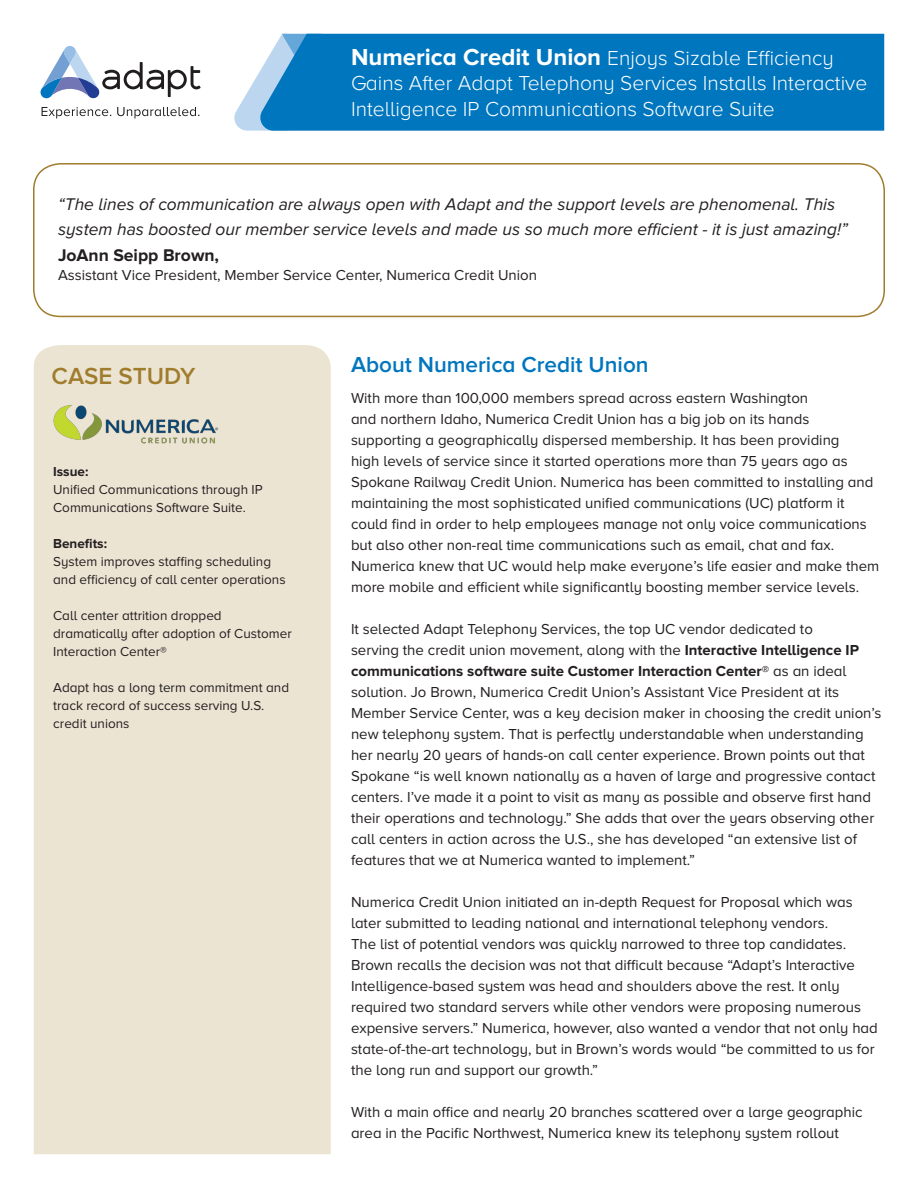
<style>
.page{position:relative;width:918px;height:1188px;background:#fff}
.page>*{position:absolute;margin:0;border:0;box-sizing:border-box;transform-origin:0 0}
.t1{font:600 24.15px "Proxima Nova A";color:#9f7d2d}
.t2{font:600 22.5px "Proxima Nova A";color:#0076be}
.t3{font:300 21px/25.5px "Proxima Nova A";color:#fff}
.t4{font:italic 17.55px/25.5px "Proxima Nova A";color:#231f20}
.t5{font:700 17.55px "Proxima Nova A";color:#231f20}
.t6{font:15px/21px "Proxima Nova A";color:#231f20}
.t7{font:13.5px/18px "Proxima Nova A";color:#231f20}
.t8{font:700 13.5px "Proxima Nova A";color:#231f20}
.s1{font-weight:700;font-size:24px}
.s2{font-weight:700}
</style>
<div class="page">
<div style="left:34px;top:345px;width:297px;height:809px;background:#ece4d3"></div>
<svg style="left:234px;top:71px;width:26px;height:60px"></svg>
<div style="left:260px;top:34px;width:624px;height:97px;background:#0076be"></div>
<svg style="left:40px;top:46px;width:161px;height:53px"></svg>
<svg style="left:42px;top:107px;width:158px;height:11px"></svg>
<div style="left:33px;top:163px;width:852px;height:154px;border:2px solid #9f7d2d;border-radius:26px"></div>
<img style="left:52px;top:404px;width:169px;height:42px">
<p class="t3" style="left:351px;top:45px;width:518px"><span class="s1">Numerica Credit Union</span> Enjoys Sizable Efficiency<br>Gains After Adapt Telephony Services Installs Interactive<br>Intelligence IP Communications Software Suite</p>
<p class="t4" style="left:58px;top:191px;width:791px">“The lines of communication are always open with Adapt and the support levels are phenomenal. This system has boosted our member service levels and made us so much more efficient - it is just amazing!”</p>
<p class="t5" style="left:58px;top:245px;width:163px">JoAnn Seipp Brown,</p>
<p class="t6" style="left:58px;top:264px;width:481px">Assistant Vice President, Member Service Center, Numerica Credit Union</p>
<p class="t1" style="left:52px;top:362px;width:146px">CASE STUDY</p>
<p class="t8" style="left:53px;top:464px;width:37px">Issue:</p>
<p class="t7" style="left:53px;top:480px;width:211px">Unified Communications through IP</p>
<p class="t7" style="left:53px;top:498px;width:194px">Communications Software Suite.</p>
<p class="t8" style="left:53px;top:536px;width:55px">Benefits:</p>
<p class="t7" style="left:53px;top:552px;width:234px">System improves staffing scheduling and efficiency of call center operations</p>
<p class="t7" style="left:53px;top:606px;width:240px">Call center attrition dropped dramatically after adoption of Customer<br>Interaction Center®</p>
<p class="t7" style="left:53px;top:678px;width:237px">Adapt has a long term commitment and track record of success serving U.S. credit unions</p>
<p class="t2" style="left:351px;top:351px;width:299px">About Numerica Credit Union</p>
<p class="t6" style="left:351px;top:388px;width:459px">With more than 100,000 members spread across eastern Washington</p>
<p class="t6" style="left:351px;top:409px;width:460px">and northern Idaho, Numerica Credit Union has a big job on its hands</p>
<p class="t6" style="left:351px;top:430px;width:490px">supporting a geographically dispersed membership. It has been providing</p>
<p class="t6" style="left:351px;top:451px;width:530px">high levels of service since it started operations more than 75 years ago as Spokane Railway Credit Union. Numerica has been committed to installing and maintaining the most sophisticated unified communications (UC) platform it could find in order to help employees manage not only voice communications but also other non-real time communications such as email, chat and fax.<br>Numerica knew that UC would help make everyone’s life easier and make them more mobile and efficient while significantly boosting member service levels.</p>
<p class="t6" style="left:351px;top:619px;width:532px">It selected Adapt Telephony Services, the top UC vendor dedicated to<br>serving the credit union movement, along with the <span class="s2">Interactive Intelligence IP communications software suite Customer Interaction Center®</span> as an ideal solution. Jo Brown, Numerica Credit Union’s Assistant Vice President at its Member Service Center, was a key decision maker in choosing the credit union’s new telephony system. That is perfectly understandable when understanding her nearly 20 years of hands-on call center experience. Brown points out that Spokane “is well known nationally as a haven of large and progressive contact centers. I’ve made it a point to visit as many as possible and observe first hand their operations and technology.” She adds that over the years observing other call centers in action across the U.S., she has developed “an extensive list of features that we at Numerica wanted to implement.”</p>
<p class="t6" style="left:351px;top:892px;width:528px">Numerica Credit Union initiated an in-depth Request for Proposal which was later submitted to leading national and international telephony vendors.<br>The list of potential vendors was quickly narrowed to three top candidates.<br>Brown recalls the decision was not that difficult because “Adapt’s Interactive Intelligence-based system was head and shoulders above the rest. It only required two standard servers while other vendors were proposing numerous expensive servers.” Numerica, however, also wanted a vendor that not only had state-of-the-art technology, but in Brown’s words would “be committed to us for the long run and support our growth.”</p>
<p class="t6" style="left:351px;top:1102px;width:513px">With a main office and nearly 20 branches scattered over a large geographic area in the Pacific Northwest, Numerica knew its telephony system rollout</p>
</div>
